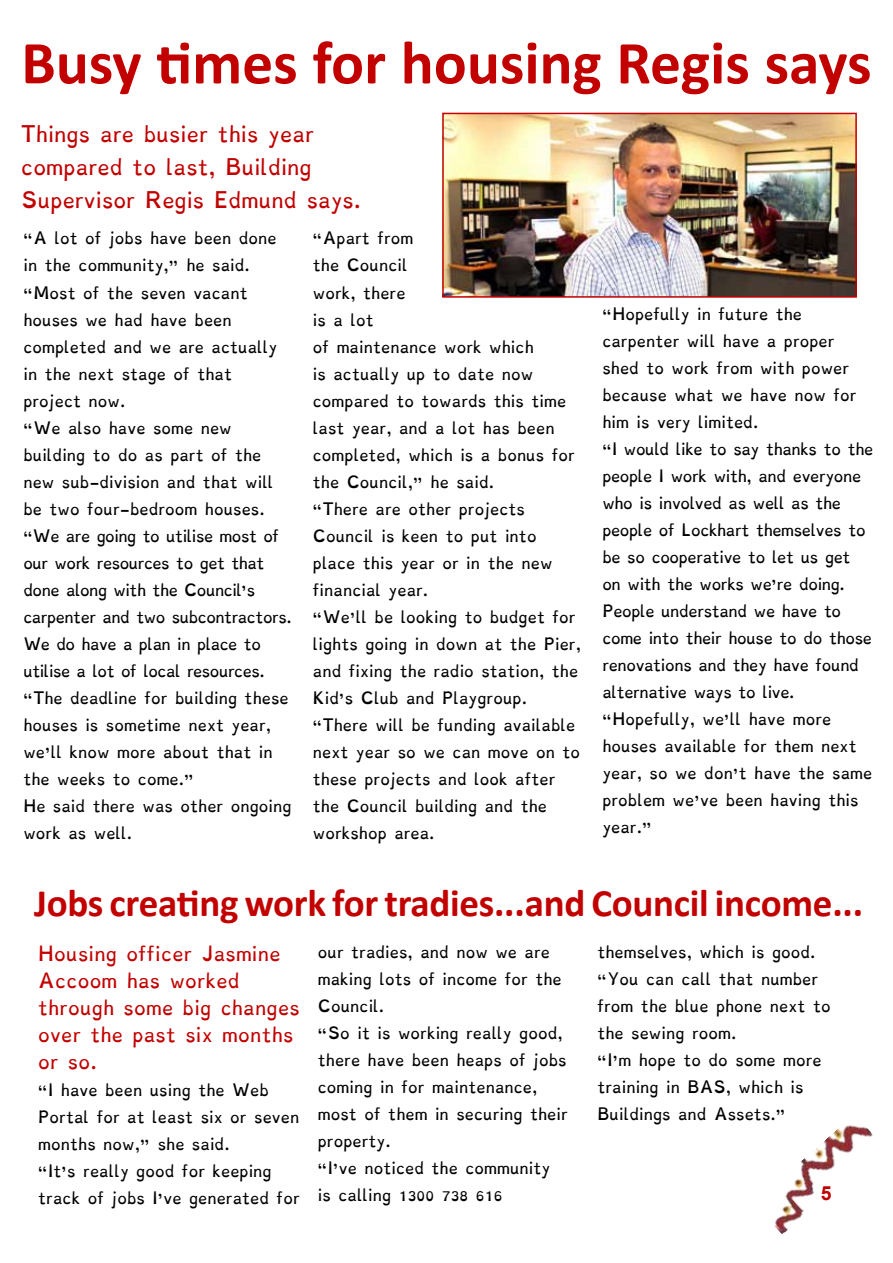
<style>
.page{position:relative;width:893px;height:1263px;background:#fff}
.page>*{position:absolute;margin:0;border:0;box-sizing:border-box;transform-origin:0 0}
.t1{font:700 61.5px "Calibri";color:#c20000}
.t2{font:700 39px "Calibri";letter-spacing:-.005em;color:#c20000}
.t3{font:700 19.5px "Arial";color:#c20000}
.t4{font:18px/33px "Dyslexie";color:#c20000}
.t5{font:16.5px/27px "Dyslexie";letter-spacing:.01em;color:#c20000}
.t6{font:13.5px/27px "Dyslexie";color:#000}
.t7{font:13.5px/27px "Dyslexie";letter-spacing:-.03em;color:#000}
</style>
<div class="page">
<img style="left:774px;top:1125px;width:99px;height:110px">
<img style="left:445px;top:116px;width:409px;height:179px">
<div style="left:442px;top:113px;width:415px;height:185px;border:2px solid #c20000"></div>
<h1 class="t1" style="left:21px;top:25px;width:852px">Busy times for housing Regis says</h1>
<h3 class="t4" style="left:21px;top:120px;width:341px">Things are busier this year compared to last, Building<br>Supervisor Regis Edmund says.</h3>
<p class="t6" style="left:23px;top:227px;width:270px">“A lot of jobs have been done in the community,” he said. “Most of the seven vacant houses we had have been completed and we are actually in the next stage of that project now.<br>“We also have some new building to do as part of the new sub-division and that will be two four-bedroom houses. “We are going to utilise most of our work resources to get that done along with the Council’s carpenter and two subcontractors.<br>We do have a plan in place to utilise a lot of local resources. “The deadline for building these houses is sometime next year, we’ll know more about that in the weeks to come.”<br>He said there was other ongoing work as well.</p>
<p class="t6" style="left:313px;top:227px;width:270px">“Apart from<br>the Council<br>work, there<br>is a lot<br>of maintenance work which<br>is actually up to date now compared to towards this time last year, and a lot has been completed, which is a bonus for the Council,” he said.<br>“There are other projects<br>Council is keen to put into place this year or in the new financial year.<br>“We’ll be looking to budget for lights going in down at the Pier, and fixing the radio station, the<br>Kid’s Club and Playgroup. “There will be funding available next year so we can move on to these projects and look after the Council building and the workshop area.</p>
<p class="t7" style="left:602px;top:302px;width:272px">“Hopefully in future the carpenter will have a proper shed to work from with power because what we have now for him is very limited.<br>“I would like to say thanks to the people I work with, and everyone who is involved as well as the people of Lockhart themselves to be so cooperative to let us get<br>on with the works we’re doing.<br>People understand we have to come into their house to do those renovations and they have found alternative ways to live. “Hopefully, we’ll have more houses available for them next year, so we don’t have the same problem we’ve been having this year.”</p>
<h2 class="t2" style="left:34px;top:879px;width:831px">Jobs creating work for tradies...and Council income...</h2>
<p class="t5" style="left:38px;top:942px;width:263px">Housing officer Jasmine<br>Accoom has worked through some big changes over the past six months or so.</p>
<p class="t6" style="left:38px;top:1078px;width:263px">“I have been using the Web<br>Portal for at least six or seven months now,” she said.<br>“It’s really good for keeping track of jobs I’ve generated for</p>
<p class="t6" style="left:318px;top:940px;width:251px">our tradies, and now we are making lots of income for the<br>Council.<br>“So it is working really good, there have been heaps of jobs coming in for maintenance, most of them in securing their property.<br>“I’ve noticed the community<br>is calling 1300 738 616</p>
<p class="t6" style="left:597px;top:940px;width:235px">themselves, which is good. “You can call that number from the blue phone next to the sewing room.<br>“I’m hope to do some more training in BAS, which is<br>Buildings and Assets.”</p>
<h3 class="t3" style="left:821px;top:1181px;width:12px">5</h3>
</div>
